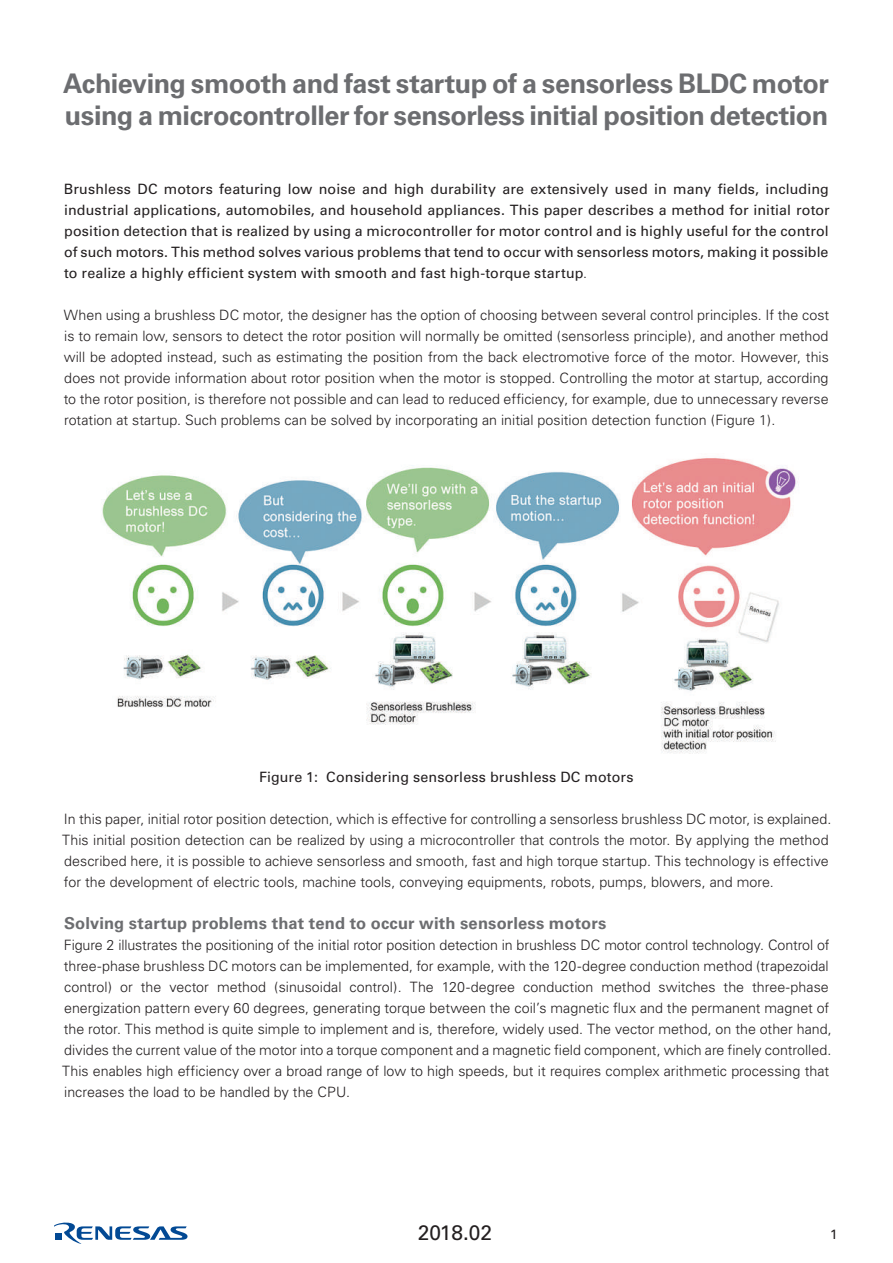
<style>
.page{position:relative;width:893px;height:1263px;background:#fff}
.page>*{position:absolute;margin:0;border:0;box-sizing:border-box;transform-origin:0 0}
.t1{font:700 27px/32.4px "Univers";letter-spacing:-.02em;color:#6c6d70}
.t2{font:21px "Univers";letter-spacing:-.005em;color:#231f20}
.t3{font:700 16.5px "Univers";letter-spacing:.01em;color:#6c6d70}
.t4{font:300 14.25px/21px "Univers";color:#231f20}
.t5{font:14.25px/21px "Univers";letter-spacing:.01em;color:#231f20;text-align:justify}
.t6{font:13.5px "Univers";color:#231f20}
.s1{font-weight:300}
</style>
<div class="page">
<svg style="left:54px;top:1222px;width:134px;height:22px"></svg>
<img style="left:101px;top:458px;width:697px;height:296px">
<h1 class="t1" style="left:63px;top:67px;width:767px">Achieving smooth and fast startup of a sensorless BLDC motor using a microcontroller for sensorless initial position detection</h1>
<p class="t5" style="left:64px;top:178px;width:767px">Brushless DC motors featuring low noise and high durability are extensively used in many fields, including industrial applications, automobiles, and household appliances. This paper describes a method for initial rotor position detection that is realized by using a microcontroller for motor control and is highly useful for the control of such motors. This method solves various problems that tend to occur with sensorless motors, making it possible to realize a highly efficient system with smooth and fast high-torque startup<span class="s1">.</span></p>
<p class="t4" style="left:64px;top:304px;width:767px;text-align:justify">When using a brushless DC motor, the designer has the option of choosing between several control principles. If the cost is to remain low, sensors to detect the rotor position will normally be omitted (sensorless principle), and another method will be adopted instead, such as estimating the position from the back electromotive force of the motor. However, this does not provide information about rotor position when the motor is stopped. Controlling the motor at startup, according to the rotor position, is therefore not possible and can lead to reduced efficiency, for example, due to unnecessary reverse rotation at startup. Such problems can be solved by incorporating an initial position detection function (Figure 1).</p>
<p class="t5" style="left:259px;top:766px;width:376px">Figure 1: Considering sensorless brushless DC motors</p>
<p class="t4" style="left:62px;top:808px;width:771px">In this paper, initial rotor position detection, which is effective for controlling a sensorless brushless DC motor, is explained.<br>This initial position detection can be realized by using a microcontroller that controls the motor. By applying the method described here, it is possible to achieve sensorless and smooth, fast and high torque startup. This technology is effective for the development of electric tools, machine tools, conveying equipments, robots, pumps, blowers, and more.</p>
<p class="t3" style="left:64px;top:913px;width:544px">Solving startup problems that tend to occur with sensorless motors</p>
<p class="t4" style="left:62px;top:934px;width:771px">Figure 2 illustrates the positioning of the initial rotor position detection in brushless DC motor control technology. Control of three-phase brushless DC motors can be implemented, for example, with the 120-degree conduction method (trapezoidal control) or the vector method (sinusoidal control). The 120-degree conduction method switches the three-phase energization pattern every 60 degrees, generating torque between the coil’s magnetic flux and the permanent magnet of the rotor. This method is quite simple to implement and is, therefore, widely used. The vector method, on the other hand, divides the current value of the motor into a torque component and a magnetic field component, which are finely controlled.<br>This enables high efficiency over a broad range of low to high speeds, but it requires complex arithmetic processing that increases the load to be handled by the CPU.</p>
<h2 class="t2" style="left:418px;top:1220px;width:76px">2018.02</h2>
<p class="t6" style="left:830px;top:1227px;width:9px">1</p>
</div>
